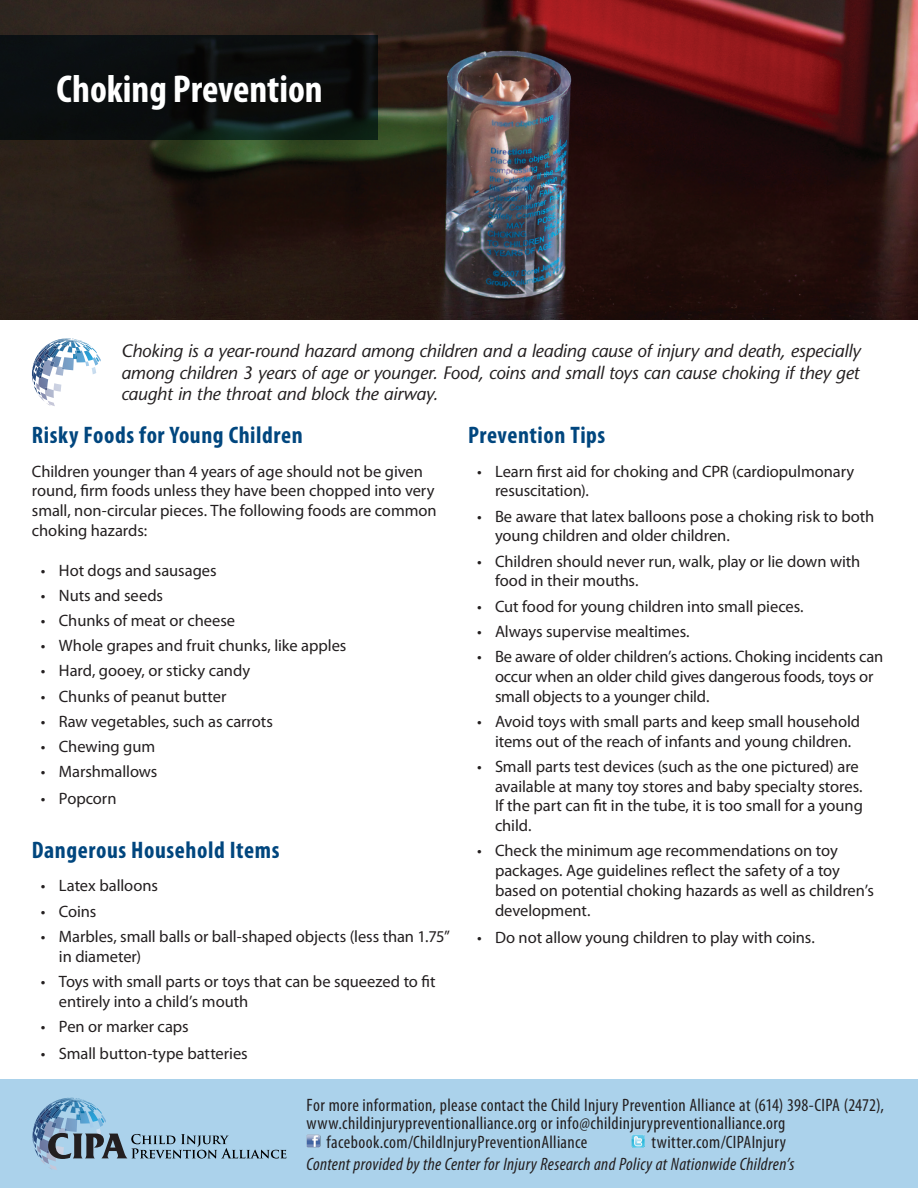
<style>
.page{position:relative;width:918px;height:1188px;background:#fff}
.page>*{position:absolute;margin:0;border:0;box-sizing:border-box;transform-origin:0 0}
.t1{font:700 condensed 39px "Myriad Pro";color:#fff}
.t2{font:700 condensed 24px "Myriad Pro";letter-spacing:.025em;color:#00467e}
.t3{font:condensed 18px/18px "Myriad Pro";letter-spacing:.02em;color:#231f20}
.t4{font:italic 500 18px/21.6px "Stone Sans Std";letter-spacing:-.01em;color:#231f20;text-align:justify}
.t5{font:italic condensed 18px "Myriad Pro";letter-spacing:.02em;color:#231f20}
.t6{font:16.5px/19.8px "Myriad Pro";letter-spacing:-.005em;color:#231f20}
</style>
<div class="page">
<img style="left:0;top:0;width:918px;height:319px">
<svg style="left:0;top:35px;width:378px;height:104px;fill:#0b0f0f"></svg>
<div style="left:0;top:1080px;width:918px;height:108px;background:#abd2eb"></div>
<svg style="left:32px;top:338px;width:69px;height:68px"></svg>
<svg style="left:33px;top:1098px;width:253px;height:72px"></svg>
<svg style="left:307px;top:1134px;width:13px;height:13px"></svg>
<svg style="left:632px;top:1135px;width:13px;height:12px"></svg>
<h1 class="t1" style="left:57px;top:64px;width:268px">Choking Prevention</h1>
<p class="t4" style="left:121px;top:340px;width:741px">Choking is a year-round hazard among children and a leading cause of injury and death, especially among children 3 years of age or younger. Food, coins and small toys can cause choking if they get caught in the throat and block the airway.</p>
<h2 class="t2" style="left:32px;top:420px;width:272px">Risky Foods for Young Children</h2>
<p class="t6" style="left:32px;top:461px;width:406px">Children younger than 4 years of age should not be given round, firm foods unless they have been chopped into very small, non-circular pieces. The following foods are common choking hazards:</p>
<p class="t6" style="left:41px;top:560px;width:177px">• Hot dogs and sausages</p>
<p class="t6" style="left:41px;top:585px;width:124px">• Nuts and seeds</p>
<p class="t6" style="left:41px;top:610px;width:196px">• Chunks of meat or cheese</p>
<p class="t6" style="left:41px;top:635px;width:307px">• Whole grapes and fruit chunks, like apples</p>
<p class="t6" style="left:41px;top:661px;width:211px">• Hard, gooey, or sticky candy</p>
<p class="t6" style="left:41px;top:686px;width:187px">• Chunks of peanut butter</p>
<p class="t6" style="left:41px;top:711px;width:234px">• Raw vegetables, such as carrots</p>
<p class="t6" style="left:41px;top:736px;width:116px">• Chewing gum</p>
<p class="t6" style="left:41px;top:761px;width:118px">• Marshmallows</p>
<p class="t6" style="left:41px;top:788px;width:77px">• Popcorn</p>
<h2 class="t2" style="left:32px;top:835px;width:249px">Dangerous Household Items</h2>
<p class="t6" style="left:41px;top:876px;width:119px">• Latex balloons</p>
<p class="t6" style="left:41px;top:901px;width:57px">• Coins</p>
<p class="t6" style="left:59px;top:926px;width:392px;text-indent:-18px">• Marbles, small balls or ball-shaped objects (less than 1.75” in diameter)</p>
<p class="t6" style="left:59px;top:971px;width:378px;text-indent:-18px">• Toys with small parts or toys that can be squeezed to fit entirely into a child’s mouth</p>
<p class="t6" style="left:41px;top:1016px;width:149px">• Pen or marker caps</p>
<p class="t6" style="left:41px;top:1043px;width:208px">• Small button-type batteries</p>
<h2 class="t2" style="left:468px;top:420px;width:139px">Prevention Tips</h2>
<p class="t6" style="left:495px;top:461px;width:361px;text-indent:-18px">• Learn first aid for choking and CPR (cardiopulmonary resuscitation).</p>
<p class="t6" style="left:495px;top:506px;width:381px;text-indent:-18px">• Be aware that latex balloons pose a choking risk to both young children and older children.</p>
<p class="t6" style="left:495px;top:551px;width:367px;text-indent:-18px">• Children should never run, walk, play or lie down with food in their mouths.</p>
<p class="t6" style="left:477px;top:596px;width:328px">• Cut food for young children into small pieces.</p>
<p class="t6" style="left:477px;top:621px;width:214px">• Always supervise mealtimes.</p>
<p class="t6" style="left:495px;top:646px;width:390px;text-indent:-18px">• Be aware of older children’s actions. Choking incidents can occur when an older child gives dangerous foods, toys or small objects to a younger child.</p>
<p class="t6" style="left:477px;top:711px;width:385px;text-align:center">• Avoid toys with small parts and keep small household items out of the reach of infants and young children.</p>
<p class="t6" style="left:495px;top:756px;width:369px;text-indent:-18px">• Small parts test devices (such as the one pictured) are available at many toy stores and baby specialty stores.<br>If the part can fit in the tube, it is too small for a young child.</p>
<p class="t6" style="left:495px;top:841px;width:381px;text-indent:-18px">• Check the minimum age recommendations on toy packages. Age guidelines reflect the safety of a toy based on potential choking hazards as well as children’s development.</p>
<p class="t6" style="left:477px;top:927px;width:339px">• Do not allow young children to play with coins.</p>
<p class="t3" style="left:307px;top:1096px;width:579px">For more information, please contact the Child Injury Prevention Alliance at (614) 398-CIPA (2472), www.childinjurypreventionalliance.org or info@childinjurypreventionalliance.org</p>
<p class="t5" style="left:307px;top:1153px;width:489px">Content provided by the Center for Injury Research and Policy at Nationwide Children’s</p>
<p class="t3" style="left:327px;top:1132px;width:262px">facebook.com/ChildInjuryPreventionAlliance</p>
<p class="t3" style="left:651px;top:1132px;width:136px">twitter.com/CIPAInjury</p>
</div>
